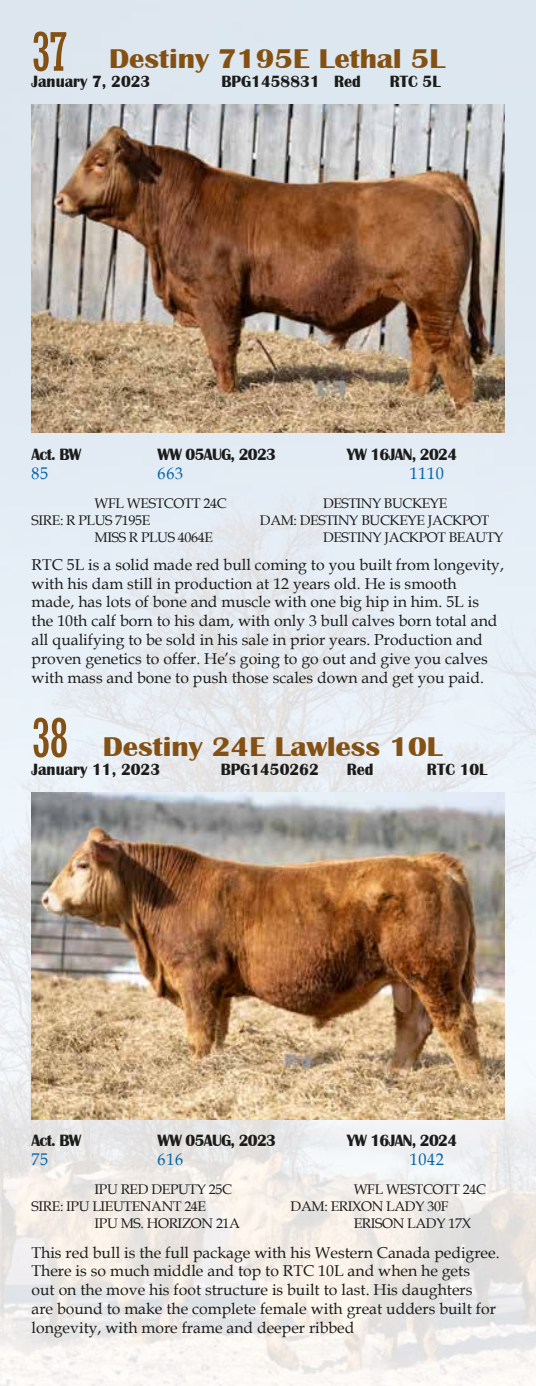
<style>
.page{position:relative;width:536px;height:1386px;background:#fff}
.page>*{position:absolute;margin:0;border:0;box-sizing:border-box;transform-origin:0 0}
.t1{font:condensed 52.5px "Rockwell";color:#845114}
.t2{font:700 27.82px "Britannic";color:#845114;scale:1.1 1}
.t3{font:700 16.8px "Britannic";color:#1c1c1a;scale:.95 1}
.t4{font:700 16.8px "Britannic";letter-spacing:-.04em;color:#1c1c1a;scale:.95 1}
.t5{font:16.8px "Book Antiqua";letter-spacing:.04em;color:#0063a6;scale:.95 1}
.t6{font:15.75px/18.9px "Book Antiqua";color:#1c1c1a}
.t7{font:14px "Book Antiqua";letter-spacing:-.025em;color:#1c1c1a}
</style>
<div class="page">
<img style="left:0;top:0;width:536px;height:1386px">
<img style="left:0;top:495px;width:1px;height:184px">
<img style="left:32px;top:105px;width:472px;height:327px">
<img style="left:32px;top:792px;width:472px;height:328px">
<h1 class="t1" style="left:32px;top:22px;width:39px">37</h1>
<h2 class="t2" style="left:109px;top:43px;width:307px">Destiny 7195E Lethal 5L</h2>
<p class="t3" style="left:32px;top:72px;width:127px">January 7, 2023</p>
<p class="t3" style="left:221px;top:72px;width:148px">BPG1458831 Red</p>
<p class="t3" style="left:389px;top:72px;width:55px">RTC 5L</p>
<p class="t3" style="left:32px;top:445px;width:54px">Act. BW</p>
<p class="t4" style="left:157px;top:445px;width:126px">WW 05AUG, 2023</p>
<p class="t4" style="left:347px;top:445px;width:118px">YW 16JAN, 2024</p>
<p class="t5" style="left:32px;top:462px;width:19px">85</p>
<p class="t5" style="left:158px;top:462px;width:28px">663</p>
<p class="t5" style="left:410px;top:462px;width:37px">1110</p>
<p class="t7" style="left:94px;top:494px;width:134px">WFL WESTCOTT 24C</p>
<p class="t7" style="left:31px;top:511px;width:120px">SIRE: R PLUS 7195E</p>
<p class="t7" style="left:94px;top:527px;width:120px">MISS R PLUS 4064E</p>
<p class="t7" style="left:323px;top:494px;width:126px">DESTINY BUCKEYE</p>
<p class="t7" style="left:260px;top:511px;width:231px">DAM: DESTINY BUCKEYE JACKPOT</p>
<p class="t7" style="left:323px;top:527px;width:182px">DESTINY JACKPOT BEAUTY</p>
<p class="t6" style="left:32px;top:554px;width:473px">RTC 5L is a solid made red bull coming to you built from longevity, with his dam still in production at 12 years old. He is smooth<br>made, has lots of bone and muscle with one big hip in him. 5L is the 10th calf born to his dam, with only 3 bull calves born total and all qualifying to be sold in his sale in prior years. Production and proven genetics to offer. He’s going to go out and give you calves with mass and bone to push those scales down and get you paid.</p>
<h1 class="t1" style="left:32px;top:708px;width:39px">38</h1>
<h2 class="t2" style="left:103px;top:731px;width:310px">Destiny 24E Lawless 10L</h2>
<p class="t3" style="left:32px;top:760px;width:137px">January 11, 2023</p>
<p class="t3" style="left:221px;top:760px;width:105px">BPG1450262</p>
<p class="t3" style="left:347px;top:760px;width:30px">Red</p>
<p class="t3" style="left:427px;top:760px;width:65px">RTC 10L</p>
<p class="t3" style="left:32px;top:1131px;width:54px">Act. BW</p>
<p class="t4" style="left:157px;top:1131px;width:126px">WW 05AUG, 2023</p>
<p class="t4" style="left:347px;top:1131px;width:118px">YW 16JAN, 2024</p>
<p class="t5" style="left:32px;top:1147px;width:19px">75</p>
<p class="t5" style="left:158px;top:1147px;width:28px">616</p>
<p class="t5" style="left:410px;top:1147px;width:37px">1042</p>
<p class="t7" style="left:94px;top:1180px;width:139px">IPU RED DEPUTY 25C</p>
<p class="t7" style="left:31px;top:1197px;width:176px">SIRE: IPU LIEUTENANT 24E</p>
<p class="t7" style="left:94px;top:1213px;width:147px">IPU MS. HORIZON 21A</p>
<p class="t7" style="left:353px;top:1180px;width:134px">WFL WESTCOTT 24C</p>
<p class="t7" style="left:290px;top:1197px;width:159px">DAM: ERIXON LADY 30F</p>
<p class="t7" style="left:353px;top:1213px;width:119px">ERISON LADY 17X</p>
<p class="t6" style="left:32px;top:1242px;width:469px">This red bull is the full package with his Western Canada pedigree.<br>There is so much middle and top to RTC 10L and when he gets<br>out on the move his foot structure is built to last. His daughters<br>are bound to make the complete female with great udders built for longevity, with more frame and deeper ribbed</p>
</div>
